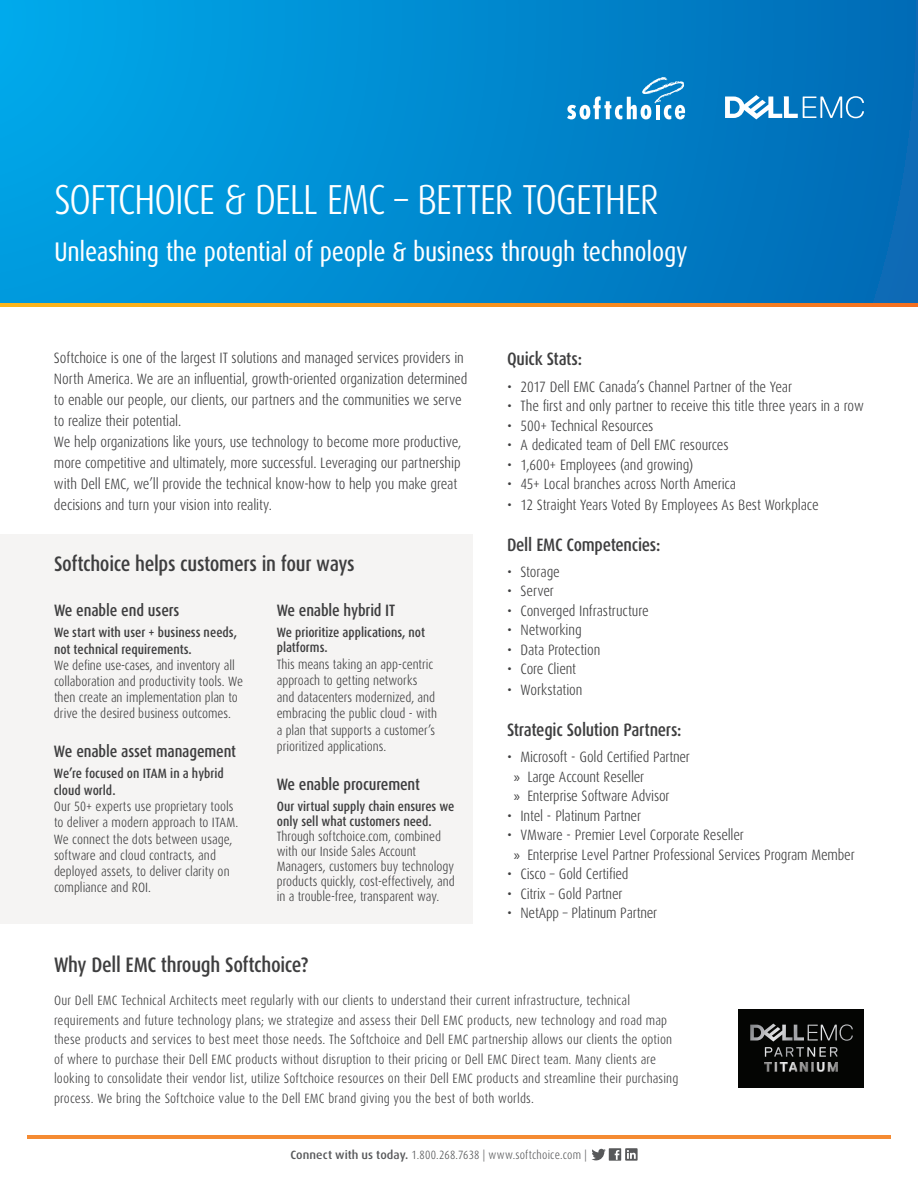
<style>
.page{position:relative;width:918px;height:1188px;background:#fff}
.page>*{position:absolute;margin:0;border:0;box-sizing:border-box;transform-origin:0 0}
.t1{font:300 42px "Dax Condensed";letter-spacing:-.035em;color:#fff}
.t2{font:27px "Dax Condensed";letter-spacing:-.01em;color:#fff}
.t3{font:500 21px "Dax Condensed";letter-spacing:-.015em;color:#3e3e3f}
.t4{font:500 18px "Dax Condensed";letter-spacing:-.015em;color:#3e3e3f}
.t5{font:500 16.5px "Dax Condensed";letter-spacing:-.01em;color:#3e3e3f}
.t6{font:300 15px/21px "Dax Condensed";letter-spacing:-.01em;color:#3e3e3f}
.t7{font:300 13.5px/16.4px "Dax Condensed";letter-spacing:.005em;color:#3e3e3f}
.t8{font:500 13.5px/15px "Dax Condensed";color:#3e3e3f}
.t9{font:300 12px "Dax Condensed";letter-spacing:.015em;color:#57585a}
.s1{font-weight:500}
.s2{font-family:"Myriad Pro";font-weight:400}
.s3{font-family:"Dax";font-weight:500}
</style>
<div class="page">
<hr style="left:27px;top:1136px;width:864px;height:3px;background:#f58b32">
<svg style="left:591px;top:1149px;width:15px;height:11px"></svg>
<div style="left:609px;top:1148px;width:12px;height:13px;background:#57585a"></div>
<svg style="left:615px;top:1150px;width:4px;height:10px"></svg>
<svg style="left:625px;top:1148px;width:13px;height:13px"></svg>
<div style="left:0;top:534px;width:472px;height:389px;background:#f5f4f3"></div>
<svg style="left:0;top:302px;width:918px;height:4px"></svg>
<div style="left:0;top:0;width:918px;height:302px;background:linear-gradient(to right,#00a6e7,#016bb5)"></div>
<svg style="left:567px;top:77px;width:118px;height:42px"></svg>
<svg style="left:725px;top:95px;width:139px;height:24px"></svg>
<div style="left:738px;top:1009px;width:126px;height:79px;background:#040503"></div>
<svg style="left:750px;top:1024px;width:103px;height:33px"></svg>
<img style="left:764px;top:1063px;width:73px;height:9px">
<p class="t1" style="left:54px;top:177px;width:606px">SOFTCHOICE &amp; DELL EMC – BETTER TOGETHER</p>
<p class="t2" style="left:54px;top:237px;width:635px">Unleashing the potential of people &amp; business through technology</p>
<p class="t6" style="left:54px;top:347px;width:415px">Softchoice is one of the largest IT solutions and managed services providers in North America. We are an influential, growth-oriented organization determined to enable our people, our clients, our partners and the communities we serve to realize their potential.</p>
<p class="t6" style="left:54px;top:431px;width:409px">We help organizations like yours, use technology to become more productive, more competitive and ultimately, more successful. Leveraging our partnership with Dell EMC, we’ll provide the technical know-how to help you make great decisions and turn your vision into reality.</p>
<p class="t3" style="left:54px;top:552px;width:302px">Softchoice helps customers in four ways</p>
<p class="t5" style="left:54px;top:601px;width:127px">We enable end users</p>
<p class="t7" style="left:54px;top:625px;width:191px"><span class="s1">We start with user + business needs, not technical requirements.<br></span>We define use-cases, and inventory all collaboration and productivity tools. We then create an implementation plan to drive the desired business outcomes.</p>
<p class="t5" style="left:54px;top:742px;width:184px">We enable asset management</p>
<p class="t7" style="left:54px;top:766px;width:186px"><span class="s1">We’re focused on ITAM in a hybrid cloud world.<br></span>Our 50+ experts use proprietary tools to deliver a modern approach to ITAM.<br>We connect the dots between usage, software and cloud contracts, and deployed assets, to deliver clarity on compliance and ROI.</p>
<p class="t5" style="left:277px;top:601px;width:120px">We enable hybrid IT</p>
<p class="t8" style="left:277px;top:625px;width:150px">We prioritize applications, not platforms.</p>
<p class="t7" style="left:277px;top:656px;width:162px">This means taking an app-centric approach to getting networks and datacenters modernized, and embracing the public cloud - with a plan that supports a customer’s prioritized applications.</p>
<p class="t5" style="left:277px;top:775px;width:145px">We enable procurement</p>
<p class="t8" style="left:277px;top:799px;width:179px">Our virtual supply chain ensures we only sell what customers need.</p>
<p class="t7" style="left:277px;top:829px;width:179px;line-height:15px">Through softchoice.com, combined with our Inside Sales Account Managers, customers buy technology products quickly, cost-effectively, and in a trouble-free, transparent way.</p>
<p class="t4" style="left:507px;top:349px;width:76px">Quick Stats:</p>
<p class="t6" style="left:507px;top:376px;width:287px">• 2017 Dell EMC Canada’s Channel Partner of the Year</p>
<p class="t6" style="left:507px;top:396px;width:358px">• The first and only partner to receive this title three years in a row</p>
<p class="t6" style="left:507px;top:415px;width:148px">• 500+ Technical Resources</p>
<p class="t6" style="left:507px;top:435px;width:223px">• A dedicated team of Dell EMC resources</p>
<p class="t6" style="left:507px;top:454px;width:188px">• 1,600+ Employees (and growing)</p>
<p class="t6" style="left:507px;top:474px;width:231px">• 45+ Local branches across North America</p>
<p class="t6" style="left:507px;top:495px;width:313px">• 12 Straight Years Voted By Employees As Best Workplace</p>
<p class="t4" style="left:507px;top:534px;width:155px">Dell EMC Competencies:</p>
<p class="t6" style="left:507px;top:561px;width:54px">• Storage</p>
<p class="t6" style="left:507px;top:581px;width:48px">• Server</p>
<p class="t6" style="left:507px;top:600px;width:143px">• Converged Infrastructure</p>
<p class="t6" style="left:507px;top:620px;width:76px">• Networking</p>
<p class="t6" style="left:507px;top:639px;width:95px">• Data Protection</p>
<p class="t6" style="left:507px;top:659px;width:71px">• Core Client</p>
<p class="t6" style="left:507px;top:680px;width:77px">• Workstation</p>
<p class="t4" style="left:507px;top:720px;width:176px">Strategic Solution Partners:</p>
<p class="t6" style="left:514px;top:747px;width:178px;line-height:19.5px;text-indent:-7px">• Microsoft - Gold Certified Partner <span class="s2">»</span> Large Account Reseller<br><span class="s2">»</span> Enterprise Software Advisor</p>
<p class="t6" style="left:507px;top:805px;width:136px">• Intel - Platinum Partner</p>
<p class="t6" style="left:514px;top:825px;width:342px;line-height:19.5px;text-indent:-7px">• VMware - Premier Level Corporate Reseller<br><span class="s2">»</span> Enterprise Level Partner Professional Services Program Member</p>
<p class="t6" style="left:507px;top:864px;width:123px">• Cisco – Gold Certified</p>
<p class="t6" style="left:507px;top:883px;width:117px">• Citrix – Gold Partner</p>
<p class="t6" style="left:507px;top:903px;width:152px">• NetApp – Platinum Partner</p>
<p class="t3" style="left:54px;top:953px;width:256px">Why Dell EMC through Softchoice?</p>
<p class="t7" style="left:54px;top:991px;width:626px;line-height:19.5px">Our Dell EMC Technical Architects meet regularly with our clients to understand their current infrastructure, technical requirements and future technology plans; we strategize and assess their Dell EMC products, new technology and road map these products and services to best meet those needs. The Softchoice and Dell EMC partnership allows our clients the option of where to purchase their Dell EMC products without disruption to their pricing or Dell EMC Direct team. Many clients are looking to consolidate their vendor list, utilize Softchoice resources on their Dell EMC products and streamline their purchasing process. We bring the Softchoice value to the Dell EMC brand giving you the best of both worlds.</p>
<p class="t9" style="left:291px;top:1148px;width:298px"><span class="s3">Connect with us today.</span> 1.800.268.7638 | www.softchoice.com |</p>
</div>
